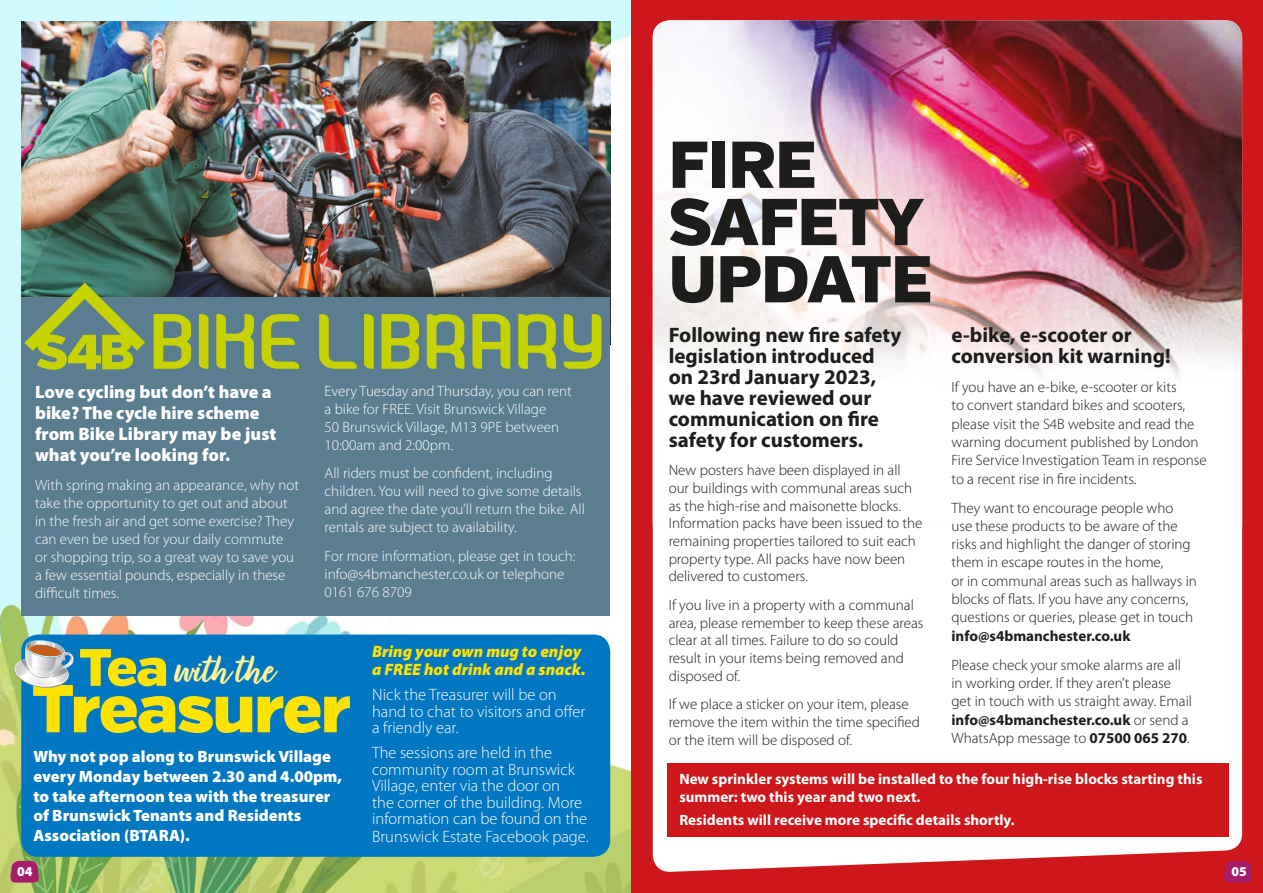
<style>
.page{position:relative;width:1263px;height:893px;background:#fff}
.page>*{position:absolute;margin:0;border:0;box-sizing:border-box;transform-origin:0 0}
.t1{font:900 67.65px "Verb";letter-spacing:-.02em;color:#ffe300}
.t2{font:900 66px/57.3px "Verb";letter-spacing:-.005em;color:#1d1d1b}
.t3{font:700 62.4px "JUICE Bold";letter-spacing:-.1em;color:#c6d300;scale:1.3 1}
.t4{font:700 46.05px "Turbinado";letter-spacing:-.02em;color:#fff597}
.t5{font:700 21px/21px "Myriad Pro";color:#1d1d1b}
.t6{font:900 18px/21px "Myriad Pro";color:#fff}
.t7{font:300 16.5px/16.5px "Myriad Pro";color:#fff}
.t8{font:italic 900 16.5px/18px "Myriad Pro";color:#ffe300}
.t9{font:900 16.35px/19.6px "Myriad Pro";color:#fff}
.t10{font:300 15px/18.3px "Myriad Pro";color:#1d1d1b}
.t11{font:300 15px/18px "Myriad Pro";color:#fff}
.t12{font:700 15px/18px "Myriad Pro";color:#fff}
.t13{font:700 15px "Myriad Pro";color:#1d1d1b}
.t14{font:900 13.5px "Myriad Pro";color:#fff}
.s1{font-family:"Verb";font-weight:900;font-size:52.5px;color:#ffe300}
.s2{font-weight:700}
</style>
<div class="page">
<img style="left:0;top:0;width:631px;height:893px">
<div style="left:631px;top:0;width:632px;height:893px;background:#cd171a"></div>
<div style="left:653px;top:526px;width:589px;height:346px;background:#fff"></div>
<img style="left:653px;top:20px;width:589px;height:506px">
<img style="left:21px;top:21px;width:589px;height:276px">
<svg style="left:10px;top:861px;width:30px;height:22px"></svg>
<svg style="left:1223px;top:861px;width:30px;height:22px"></svg>
<div style="left:21px;top:297px;width:589px;height:318px;background:#5a7e90"></div>
<div style="left:21px;top:635px;width:589px;height:222px;background:#0077c0;border-radius:17px"></div>
<svg style="left:14px;top:639px;width:60px;height:50px"></svg>
<svg style="left:24px;top:283px;width:121px;height:87px"></svg>
<div style="left:668px;top:764px;width:560px;height:73px;background:#cd171a"></div>
<h3 class="t3" style="left:145px;top:313px;width:358px">BIKE LIBRARY</h3>
<p class="t6" style="left:35px;top:381px;width:243px">Love cycling but don’t have a bike? The cycle hire scheme from Bike Library may be just what you’re looking for.</p>
<p class="t11" style="left:35px;top:476px;width:265px">With spring making an appearance, why not take the opportunity to get out and about in the fresh air and get some exercise? They can even be used for your daily commute or shopping trip, so a great way to save you a few essential pounds, especially in these difficult times.</p>
<p class="t11" style="left:325px;top:382px;width:249px">Every Tuesday and Thursday, you can rent a bike for FREE. Visit Brunswick Village<br>50 Brunswick Village, M13 9PE between 10:00am and 2:00pm.</p>
<p class="t11" style="left:325px;top:465px;width:262px">All riders must be confident, including children. You will need to give some details and agree the date you’ll return the bike. All rentals are subject to availability.</p>
<p class="t11" style="left:325px;top:547px;width:252px">For more information, please get in touch: info@s4bmanchester.co.uk or telephone<br>0161 676 8709</p>
<h3 class="t4" style="left:79px;top:645px;width:196px"><span class="s1">Tea</span>with the</h3>
<h1 class="t1" style="left:32px;top:667px;width:320px">Treasurer</h1>
<p class="t9" style="left:33px;top:747px;width:310px">Why not pop along to Brunswick Village every Monday between 2.30 and 4.00pm, to take afternoon tea with the treasurer of Brunswick Tenants and Residents Association (BTARA).</p>
<p class="t8" style="left:372px;top:643px;width:215px">Bring your own mug to enjoy a FREE hot drink and a snack.</p>
<p class="t7" style="left:372px;top:687px;width:215px">Nick the Treasurer will be on hand to chat to visitors and offer a friendly ear.</p>
<p class="t7" style="left:372px;top:745px;width:217px">The sessions are held in the community room at Brunswick<br>Village, enter via the door on<br>the corner of the building. More information can be found on the</p>
<p class="t7" style="left:372px;top:829px;width:218px">Brunswick Estate Facebook page.</p>
<h2 class="t2" style="left:669px;top:138px;width:265px">FIRE<br>SAFETY<br>UPDATE</h2>
<h3 class="t5" style="left:669px;top:325px;width:234px">Following new fire safety legislation introduced on 23rd January 2023, we have reviewed our communication on fire safety for customers.</h3>
<p class="t10" style="left:669px;top:462px;width:255px;line-height:17.7px">New posters have been displayed in all our buildings with communal areas such as the high-rise and maisonette blocks.<br>Information packs have been issued to the remaining properties tailored to suit each property type. All packs have now been delivered to customers.</p>
<p class="t10" style="left:669px;top:596px;width:256px;line-height:17.7px">If you live in a property with a communal area, please remember to keep these areas clear at all times. Failure to do so could result in your items being removed and disposed of.</p>
<p class="t10" style="left:669px;top:695px;width:253px;line-height:17.9px">If we place a sticker on your item, please remove the item within the time specified or the item will be disposed of.</p>
<h3 class="t5" style="left:951px;top:325px;width:221px">e-bike, e-scooter or conversion kit warning!</h3>
<p class="t10" style="left:951px;top:378px;width:257px">If you have an e-bike, e-scooter or kits<br>to convert standard bikes and scooters, please visit the S4B website and read the warning document published by London Fire Service Investigation Team in response to a recent rise in fire incidents.</p>
<p class="t10" style="left:951px;top:499px;width:247px">They want to encourage people who use these products to be aware of the risks and highlight the danger of storing them in escape routes in the home,<br>or in communal areas such as hallways in blocks of flats. If you have any concerns, questions or queries, please get in touch</p>
<p class="t13" style="left:951px;top:627px;width:180px">info@s4bmanchester.co.uk</p>
<p class="t10" style="left:951px;top:656px;width:242px">Please check your smoke alarms are all in working order. If they aren’t please get in touch with us straight away. Email <span class="s2">info@s4bmanchester.co.uk</span> or send a WhatsApp message to <span class="s2">07500 065 270</span>.</p>
<p class="t12" style="left:679px;top:771px;width:525px">New sprinkler systems will be installed to the four high-rise blocks starting this summer: two this year and two next.</p>
<p class="t12" style="left:679px;top:811px;width:337px">Residents will receive more specific details shortly.</p>
<p class="t14" style="left:17px;top:864px;width:17px">04</p>
<p class="t14" style="left:1231px;top:864px;width:17px">05</p>
</div>
